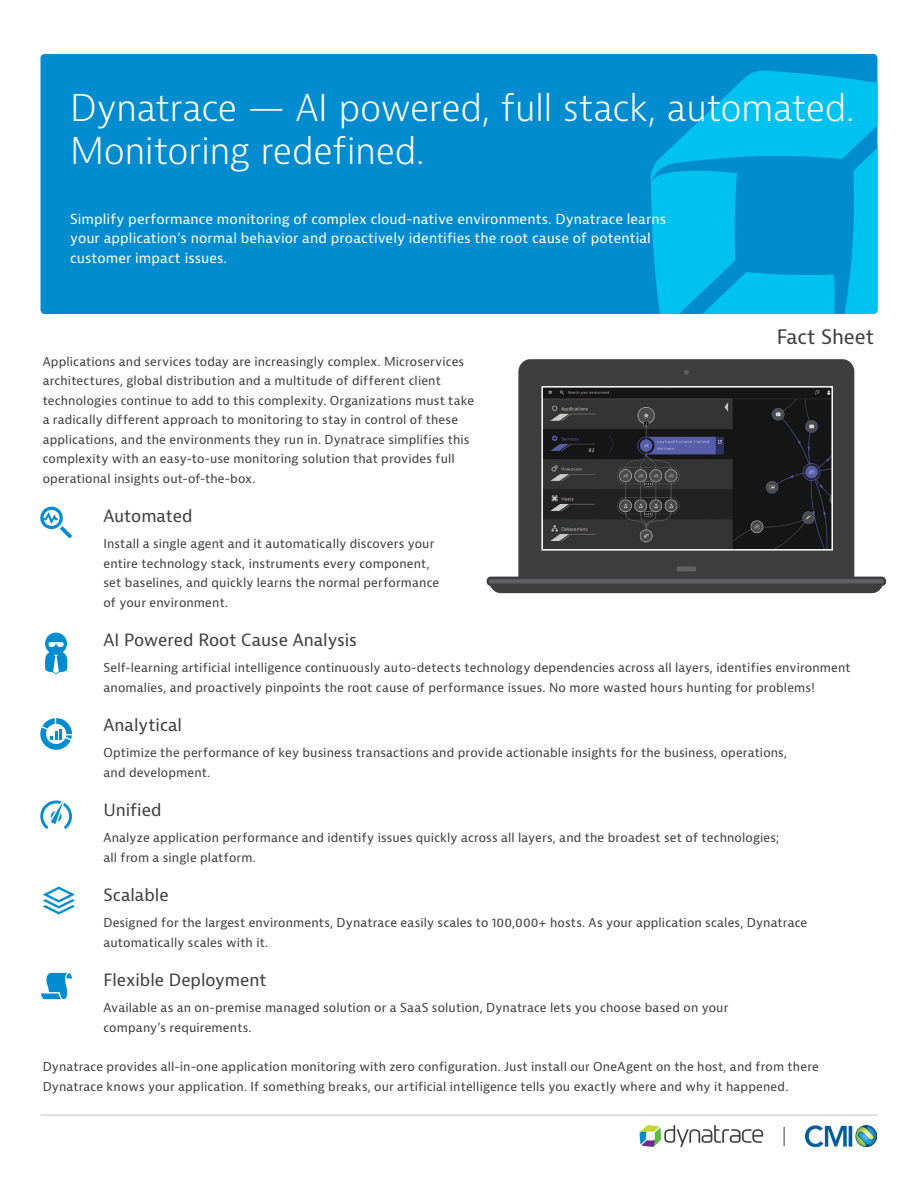
<style>
.page{position:relative;width:918px;height:1188px;background:#fff}
.page>*{position:absolute;margin:0;border:0;box-sizing:border-box;transform-origin:0 0}
.t1{font:300 36px/43.2px "Bernina Sans";letter-spacing:-.015em;color:#fff}
.t2{font:19.5px "Bernina Sans";letter-spacing:-.005em;color:#3e3e3f}
.Subhead_2{font:16.5px "Bernina Sans";color:#3e3e3f}
.Intro_Paragraph{font:13.5px/19.5px "Bernina Sans";letter-spacing:.005em;color:#fff}
.Body_Copy_-_left{font:12px/19.5px "Bernina Sans";letter-spacing:.01em;color:#3e3e3f}
</style>
<div class="page">
<div style="left:41px;top:54px;width:837px;height:260px;background:#008ccf;border-radius:4px"></div>
<svg style="left:651px;top:69px;width:227px;height:245px"></svg>
<hr style="left:40px;top:1115px;width:838px;height:1px;background:#c2c3c6">
<svg style="left:487px;top:359px;width:399px;height:234px;fill:#3e3e3f"></svg>
<svg style="left:684px;top:370px;width:5px;height:5px"></svg>
<hr style="left:489px;top:579px;width:395px;height:4px;background:#616164">
<div style="left:677px;top:566px;width:19px;height:5px;background:#616164"></div>
<div style="left:532px;top:385px;width:310px;height:171px;background:#3e3e3f"></div>
<img style="left:544px;top:389px;width:286px;height:159px">
<div style="left:541px;top:386px;width:292px;height:165px;border:2px solid #fff"></div>
<svg style="left:40px;top:507px;width:32px;height:31px"></svg>
<svg style="left:40px;top:718px;width:32px;height:32px"></svg>
<svg style="left:40px;top:801px;width:32px;height:28px"></svg>
<svg style="left:45px;top:633px;width:22px;height:41px"></svg>
<svg style="left:43px;top:887px;width:32px;height:27px"></svg>
<svg style="left:41px;top:973px;width:31px;height:26px"></svg>
<svg style="left:640px;top:1125px;width:123px;height:22px"></svg>
<svg style="left:784px;top:1127px;width:1px;height:19px"></svg>
<img style="left:805px;top:1125px;width:72px;height:22px">
<p class="t1" style="left:70px;top:87px;width:786px">Dynatrace — AI powered, full stack, automated.<br>Monitoring redefined.</p>
<p class="Intro_Paragraph" style="left:70px;top:209px;width:597px">Simplify performance monitoring of complex cloud-native environments. Dynatrace learns your application‘s normal behavior and proactively identifies the root cause of potential customer impact issues.</p>
<h2 class="t2" style="left:777px;top:324px;width:99px">Fact Sheet</h2>
<p class="Body_Copy_-_left" style="left:43px;top:352px;width:433px">Applications and services today are increasingly complex. Microservices architectures, global distribution and a multitude of different client technologies continue to add to this complexity. Organizations must take a radically different approach to monitoring to stay in control of these applications, and the environments they run in. Dynatrace simplifies this complexity with an easy-to-use monitoring solution that provides full operational insights out-of-the-box.</p>
<p class="Subhead_2" style="left:103px;top:505px;width:91px">Automated</p>
<p class="Body_Copy_-_left" style="left:103px;top:534px;width:337px">Install a single agent and it automatically discovers your entire technology stack, instruments every component, set baselines, and quickly learns the normal performance of your environment.</p>
<p class="Subhead_2" style="left:103px;top:629px;width:255px">AI Powered Root Cause Analysis</p>
<p class="Body_Copy_-_left" style="left:103px;top:658px;width:749px">Self-learning artificial intelligence continuously auto-detects technology dependencies across all layers, identifies environment anomalies, and proactively pinpoints the root cause of performance issues. No more wasted hours hunting for problems!</p>
<p class="Subhead_2" style="left:103px;top:714px;width:80px">Analytical</p>
<p class="Body_Copy_-_left" style="left:103px;top:743px;width:685px">Optimize the performance of key business transactions and provide actionable insights for the business, operations, and development.</p>
<p class="Subhead_2" style="left:103px;top:799px;width:60px">Unified</p>
<p class="Body_Copy_-_left" style="left:103px;top:828px;width:677px">Analyze application performance and identify issues quickly across all layers, and the broadest set of technologies; all from a single platform.</p>
<p class="Subhead_2" style="left:103px;top:884px;width:67px">Scalable</p>
<p class="Body_Copy_-_left" style="left:103px;top:913px;width:705px">Designed for the largest environments, Dynatrace easily scales to 100,000+ hosts. As your application scales, Dynatrace automatically scales with it.</p>
<p class="Subhead_2" style="left:103px;top:969px;width:165px">Flexible Deployment</p>
<p class="Body_Copy_-_left" style="left:103px;top:998px;width:626px">Available as an on-premise managed solution or a SaaS solution, Dynatrace lets you choose based on your company’s requirements.</p>
<p class="Body_Copy_-_left" style="left:43px;top:1057px;width:778px">Dynatrace provides all-in-one application monitoring with zero configuration. Just install our OneAgent on the host, and from there<br>Dynatrace knows your application. If something breaks, our artificial intelligence tells you exactly where and why it happened.</p>
</div>
